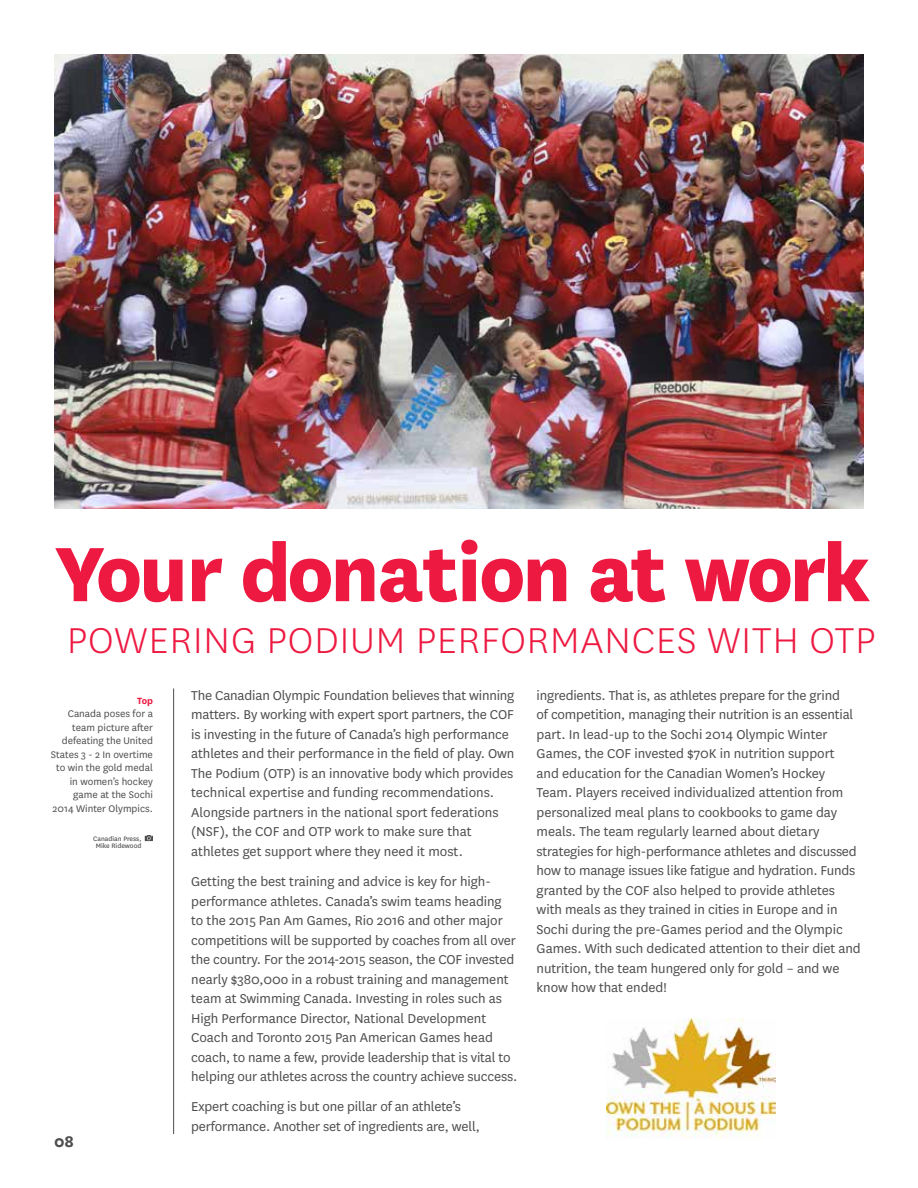
<style>
.page{position:relative;width:918px;height:1188px;background:#fff}
.page>*{position:absolute;margin:0;border:0;box-sizing:border-box;transform-origin:0 0}
.t1{font:800 90px "National";letter-spacing:-.035em;color:#ed1941}
.t2{font:300 42px "National";letter-spacing:.025em;color:#ed1941}
.t3{font:700 18px "National";color:#4d4d4f}
.t4{font:15px/19.5px "National";letter-spacing:-.005em;color:#4d4d4f}
.t5{font:11.25px/13.5px "National";color:#4d4d4f;text-align:right}
.t6{font:700 10.5px "National";color:#ed1941}
.t7{font:7.5px/7.5px "National";color:#4d4d4f;text-align:center}
</style>
<div class="page">
<hr style="left:173px;top:688px;width:1px;height:446px;background:#4d4d4f">
<svg style="left:145px;top:835px;width:8px;height:6px"></svg>
<img style="left:54px;top:54px;width:810px;height:455px">
<img style="left:606px;top:1018px;width:170px;height:120px">
<h1 class="t1" style="left:54px;top:509px;width:818px">Your donation at work</h1>
<h2 class="t2" style="left:67px;top:614px;width:810px">POWERING PODIUM PERFORMANCES WITH OTP</h2>
<p class="t6" style="left:137px;top:693px;width:17px">Top</p>
<p class="t5" style="left:51px;top:707px;width:104px">Canada poses for a team picture after defeating the United<br>States 3 - 2 In overtime to win the gold medal in women’s hockey game at the Sochi<br>2014 Winter Olympics.</p>
<p class="t7" style="left:93px;top:834px;width:50px">Canadian Press,<br>Mike Ridewood</p>
<p class="t3" style="left:54px;top:1129px;width:21px">08</p>
<p class="t4" style="left:191px;top:685px;width:325px">The Canadian Olympic Foundation believes that winning matters. By working with expert sport partners, the COF is investing in the future of Canada’s high performance athletes and their performance in the field of play. Own The Podium (OTP) is an innovative body which provides technical expertise and funding recommendations.<br>Alongside partners in the national sport federations (NSF), the COF and OTP work to make sure that athletes get support where they need it most.</p>
<p class="t4" style="left:191px;top:871px;width:328px">Getting the best training and advice is key for high&shy;performance athletes. Canada’s swim teams heading to the 2015 Pan Am Games, Rio 2016 and other major competitions will be supported by coaches from all over the country. For the 2014-2015 season, the COF invested nearly $380,00o in a robust training and management team at Swimming Canada. Investing in roles such as High Performance Director, National Development Coach and Toronto 2015 Pan American Games head coach, to name a few, provide leadership that is vital to helping our athletes across the country achieve success.</p>
<p class="t4" style="left:191px;top:1096px;width:290px">Expert coaching is but one pillar of an athlete’s performance. Another set of ingredients are, well,</p>
<p class="t4" style="left:537px;top:685px;width:326px">ingredients. That is, as athletes prepare for the grind<br>of competition, managing their nutrition is an essential part. In lead-up to the Sochi 2014 Olympic Winter Games, the COF invested $70K in nutrition support<br>and education for the Canadian Women’s Hockey Team. Players received individualized attention from personalized meal plans to cookbooks to game day meals. The team regularly learned about dietary strategies for high-performance athletes and discussed how to manage issues like fatigue and hydration. Funds granted by the COF also helped to provide athletes with meals as they trained in cities in Europe and in Sochi during the pre-Games period and the Olympic Games. With such dedicated attention to their diet and nutrition, the team hungered only for gold – and we know how that ended!</p>
</div>
